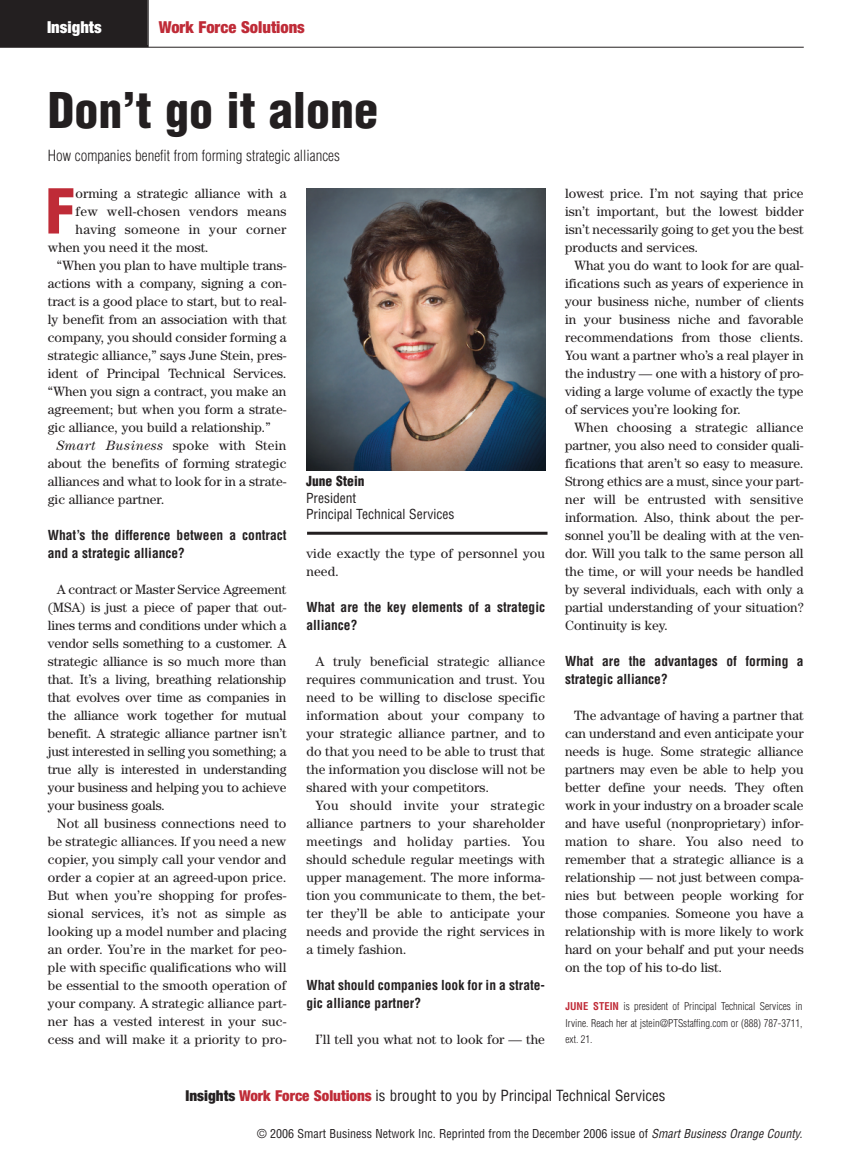
<style>
.page{position:relative;width:851px;height:1175px;background:#fff}
.page>*{position:absolute;margin:0;border:0;box-sizing:border-box;transform-origin:0 0}
.t1{font:900 condensed 60.3px "Helvetica";color:#bf2b37}
.t2{font:900 condensed 48px "Helvetica";color:#231f20}
.t3{font:900 condensed 16.5px "Helvetica Neue";color:#bf2b37}
.t4{font:900 condensed 16.5px "Helvetica Neue";color:#fff}
.t5{font:condensed 15px "Helvetica";color:#231f20}
.t6{font:300 condensed 15px "Helvetica";color:#231f20}
.t7{font:13.5px/18px "Century";color:#231f20;text-align:justify}
.t8{font:700 condensed 13.5px/18px "Helvetica";color:#231f20}
.t9{font:13.5px "Century";letter-spacing:.02em;color:#231f20}
.t10{font:condensed 13.5px/16.5px "Helvetica";color:#231f20}
.t11{font:900 condensed 13.5px "Helvetica";color:#231f20}
.t12{font:condensed 12px "Helvetica";color:#231f20}
.t13{font:300 condensed 10.5px/16.5px "Helvetica";color:#231f20;text-align:justify}
.s1{font-style:italic}
.s2{font-weight:700;color:#bf2b37}
.s3{font-family:"Helvetica Neue";font-weight:900}
.s4{font-family:"Helvetica Neue";font-weight:900;color:#bf2b37}
</style>
<div class="page">
<div style="left:0;top:0;width:149px;height:47px;background:#231f20"></div>
<hr style="left:0;top:47px;width:803px;height:1px;background:#231f20">
<img style="left:306px;top:189px;width:239px;height:281px">
<hr style="left:307px;top:532px;width:240px;height:3px;background:#231f20">
<p class="t4" style="left:47px;top:22px;width:56px">Insights</p>
<p class="t3" style="left:159px;top:22px;width:148px">Work Force Solutions</p>
<h2 class="t2" style="left:48px;top:83px;width:332px">Don’t go it alone</h2>
<p class="t6" style="left:48px;top:147px;width:293px">How companies benefit from forming strategic alliances</p>
<h1 class="t1" style="left:45px;top:177px;width:32px">F</h1>
<p class="t7" style="left:76px;top:185px;width:212px">orming a strategic alliance with a</p>
<p class="t9" style="left:76px;top:206px;width:212px">few well-chosen vendors means</p>
<p class="t9" style="left:76px;top:224px;width:212px">having someone in your corner</p>
<p class="t7" style="left:48px;top:239px;width:162px">when you need it the most.</p>
<p class="t7" style="left:57px;top:257px;width:231px">“When you plan to have multiple trans-</p>
<p class="t7" style="left:48px;top:275px;width:240px">actions with a company, signing a con-</p>
<p class="t7" style="left:48px;top:293px;width:240px">tract is a good place to start, but to real-</p>
<p class="t7" style="left:48px;top:311px;width:240px">ly benefit from an association with that</p>
<p class="t7" style="left:48px;top:329px;width:240px">company, you should consider forming a</p>
<p class="t7" style="left:48px;top:347px;width:240px">strategic alliance,” says June Stein, pres-</p>
<p class="t7" style="left:48px;top:365px;width:240px">ident of Principal Technical Services.</p>
<p class="t7" style="left:48px;top:383px;width:240px">“When you sign a contract, you make an</p>
<p class="t7" style="left:48px;top:401px;width:240px">agreement; but when you form a strate-</p>
<p class="t7" style="left:48px;top:419px;width:224px">gic alliance, you build a relationship.”</p>
<p class="t9" style="left:57px;top:440px;width:231px"><span class="s1">Smart Business</span> spoke with Stein</p>
<p class="t7" style="left:48px;top:455px;width:240px">about the benefits of forming strategic</p>
<p class="t7" style="left:48px;top:473px;width:240px">alliances and what to look for in a strate-</p>
<p class="t7" style="left:48px;top:491px;width:118px">gic alliance partner.</p>
<p class="t8" style="left:48px;top:526px;width:240px">What’s the difference between a contract and a strategic alliance?</p>
<p class="t7" style="left:48px;top:581px;width:240px;text-indent:9px">A contract or Master Service Agreement (MSA) is just a piece of paper that out&shy;lines terms and conditions under which a vendor sells something to a customer. A strategic alliance is so much more than that. It’s a living, breathing relationship that evolves over time as companies in the alliance work together for mutual benefit. A strategic alliance partner isn’t just interested in selling you something; a true ally is interested in understanding your business and helping you to achieve your business goals.</p>
<p class="t7" style="left:48px;top:815px;width:240px;text-indent:9px">Not all business connections need to be strategic alliances. If you need a new copier, you simply call your vendor and order a copier at an agreed-upon price.<br>But when you’re shopping for profes&shy;sional services, it’s not as simple as looking up a model number and placing an order. You’re in the market for peo&shy;ple with specific qualifications who will be essential to the smooth operation of your company. A strategic alliance part&shy;ner has a vested interest in your suc&shy;cess and will make it a priority to pro-</p>
<p class="t11" style="left:306px;top:473px;width:60px">June Stein</p>
<p class="t10" style="left:306px;top:490px;width:150px">President<br>Principal Technical Services</p>
<p class="t7" style="left:306px;top:545px;width:240px">vide exactly the type of personnel you need.</p>
<p class="t8" style="left:306px;top:598px;width:240px">What are the key elements of a strategic alliance?</p>
<p class="t7" style="left:306px;top:653px;width:240px;text-indent:9px">A truly beneficial strategic alliance requires communication and trust. You need to be willing to disclose specific information about your company to your strategic alliance partner, and to do that you need to be able to trust that the information you disclose will not be shared with your competitors.</p>
<p class="t7" style="left:306px;top:797px;width:240px;text-indent:9px">You should invite your strategic alliance partners to your shareholder meetings and holiday parties. You should schedule regular meetings with upper management. The more informa&shy;tion you communicate to them, the bet&shy;ter they’ll be able to anticipate your needs and provide the right services in a timely fashion.</p>
<p class="t8" style="left:306px;top:976px;width:240px">What should companies look for in a strate&shy;gic alliance partner?</p>
<p class="t7" style="left:315px;top:1031px;width:231px">I’ll tell you what not to look for — the</p>
<p class="t7" style="left:565px;top:185px;width:240px">lowest price. I’m not saying that price isn’t important, but the lowest bidder isn’t necessarily going to get you the best products and services.</p>
<p class="t7" style="left:565px;top:257px;width:240px;text-indent:9px">What you do want to look for are qual&shy;ifications such as years of experience in your business niche, number of clients in your business niche and favorable recommendations from those clients.<br>You want a partner who’s a real player in the industry — one with a history of pro&shy;viding a large volume of exactly the type of services you’re looking for.</p>
<p class="t7" style="left:565px;top:419px;width:240px;text-indent:9px">When choosing a strategic alliance partner, you also need to consider quali&shy;fications that aren’t so easy to measure.<br>Strong ethics are a must, since your part&shy;ner will be entrusted with sensitive information. Also, think about the per&shy;sonnel you’ll be dealing with at the ven&shy;dor. Will you talk to the same person all the time, or will your needs be handled by several individuals, each with only a partial understanding of your situation?<br>Continuity is key.</p>
<p class="t8" style="left:565px;top:652px;width:240px">What are the advantages of forming a strategic alliance?</p>
<p class="t7" style="left:565px;top:707px;width:240px;text-indent:9px">The advantage of having a partner that can understand and even anticipate your needs is huge. Some strategic alliance partners may even be able to help you better define your needs. They often work in your industry on a broader scale and have useful (nonproprietary) infor&shy;mation to share. You also need to remember that a strategic alliance is a relationship — not just between compa&shy;nies but between people working for those companies. Someone you have a relationship with is more likely to work hard on your behalf and put your needs on the top of his to-do list.</p>
<p class="t13" style="left:565px;top:998px;width:238px"><span class="s2">JUNE STEIN</span> is president of Principal Technical Services in Irvine. Reach her at jstein@PTSstaffing.com or (888) 787-3711, ext. 21.</p>
<p class="t5" style="left:185px;top:1086px;width:481px"><span class="s3">Insights</span> <span class="s4">Work Force Solutions</span> is brought to you by Principal Technical Services</p>
<p class="t12" style="left:257px;top:1127px;width:546px">© 2006 Smart Business Network Inc. Reprinted from the December 2006 issue of <span class="s1">Smart Business Orange County.</span></p>
</div>
